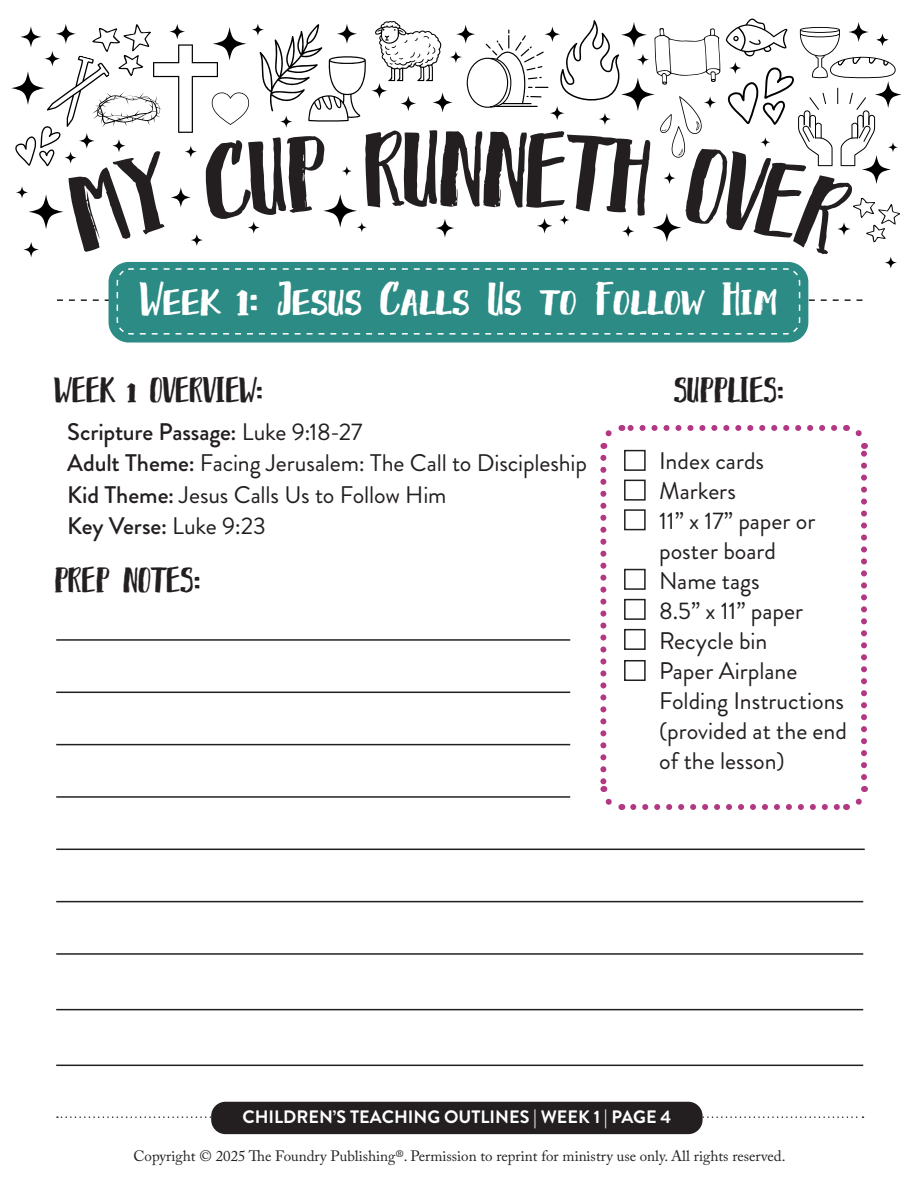
<style>
.page{position:relative;width:918px;height:1188px;background:#fff}
.page>*{position:absolute;margin:0;border:0;box-sizing:border-box;transform-origin:0 0}
.t1{font:81px "Bellatiez Caps";color:#231f20}
.Paragraph_Style_1{font:36px "Bellatiez Caps";color:#fff}
.t2{font:27px "Bellatiez Caps";color:#231f20}
.t3{font:24px/30px "Brandon Grotesque";color:#231f20}
.t4{font:500 24px "Brandon Grotesque";letter-spacing:-.01em;color:#231f20}
.t5{font:700 18px "Brandon Grotesque";color:#fff}
.t6{font:15px "Adobe Caslon Pro";color:#231f20}
.s1{font-weight:400}
.s2{font-weight:500}
</style>
<div class="page">
<svg style="left:57px;top:1116px;width:807px;height:2px"></svg>
<svg style="left:433px;top:92px;width:20px;height:21px"></svg>
<svg style="left:450px;top:51px;width:12px;height:12px"></svg>
<svg style="left:456px;top:25px;width:19px;height:19px"></svg>
<svg style="left:885px;top:256px;width:12px;height:13px"></svg>
<svg style="left:435px;top:219px;width:19px;height:19px"></svg>
<div style="left:109px;top:262px;width:699px;height:81px;background:#2c8b84;border-radius:20px"></div>
<svg style="left:57px;top:289px;width:806px;height:25px"></svg>
<svg style="left:116px;top:268px;width:685px;height:67px"></svg>
<svg style="left:633px;top:804px;width:207px;height:6px"></svg>
<svg style="left:600px;top:458px;width:22px;height:352px"></svg>
<svg style="left:846px;top:786px;width:22px;height:24px"></svg>
<svg style="left:845px;top:425px;width:22px;height:352px"></svg>
<svg style="left:600px;top:425px;width:234px;height:24px"></svg>
<hr style="left:56px;top:639px;width:514px;height:2px;background:#231f20">
<hr style="left:56px;top:692px;width:514px;height:1px;background:#231f20">
<hr style="left:56px;top:796px;width:514px;height:2px;background:#231f20">
<hr style="left:56px;top:744px;width:514px;height:1px;background:#231f20">
<hr style="left:56px;top:849px;width:809px;height:1px;background:#231f20">
<hr style="left:56px;top:901px;width:807px;height:1px;background:#231f20">
<hr style="left:56px;top:953px;width:807px;height:2px;background:#231f20">
<hr style="left:56px;top:1009px;width:807px;height:1px;background:#231f20">
<hr style="left:56px;top:1065px;width:807px;height:1px;background:#231f20">
<div style="left:624px;top:450px;width:22px;height:21px;border:2px solid #231f20"></div>
<div style="left:624px;top:480px;width:22px;height:21px;border:2px solid #231f20"></div>
<div style="left:624px;top:509px;width:22px;height:21px;border:2px solid #231f20"></div>
<div style="left:624px;top:569px;width:22px;height:21px;border:2px solid #231f20"></div>
<div style="left:624px;top:629px;width:22px;height:21px;border:2px solid #231f20"></div>
<div style="left:624px;top:599px;width:22px;height:21px;border:2px solid #231f20"></div>
<div style="left:624px;top:660px;width:22px;height:21px;border:2px solid #231f20"></div>
<div style="left:212px;top:1102px;width:490px;height:31px;background:#231f20;border-radius:14px"></div>
<div style="left:211px;top:1102px;width:492px;height:32px;border:2px solid #231f20;border-radius:14px"></div>
<svg style="left:15px;top:21px;width:427px;height:232px"></svg>
<svg style="left:467px;top:19px;width:434px;height:238px"></svg>
<p class="t1" style="left:438px;top:130px;width:47px">N</p>
<p class="Paragraph_Style_1" style="left:140px;top:282px;width:639px">Week 1: Jesus Calls Us to Follow Him</p>
<p class="t2" style="left:54px;top:377px;width:211px">WEEK 1 OVERVIEW:</p>
<p class="t2" style="left:674px;top:377px;width:112px">SUPPLIES:</p>
<p class="t4" style="left:67px;top:415px;width:297px">Scripture Passage: <span class="s1">Luke 9:18-27</span></p>
<p class="t3" style="left:67px;top:448px;width:521px"><span class="s2">Adult Theme:</span> Facing Jerusalem: The Call to Discipleship</p>
<p class="t3" style="left:67px;top:480px;width:381px"><span class="s2">Kid Theme:</span> Jesus Calls Us to Follow Him</p>
<p class="t4" style="left:67px;top:509px;width:200px">Key Verse: <span class="s1">Luke 9:23</span></p>
<p class="t2" style="left:54px;top:567px;width:148px">PREP NOTES:</p>
<p class="t3" style="left:659px;top:446px;width:106px">Index cards</p>
<p class="t3" style="left:659px;top:476px;width:78px">Markers</p>
<p class="t3" style="left:659px;top:506px;width:158px">11” x 17” paper or poster board</p>
<p class="t3" style="left:659px;top:566px;width:102px">Name tags</p>
<p class="t3" style="left:659px;top:596px;width:146px">8.5” x 11” paper</p>
<p class="t3" style="left:659px;top:626px;width:110px">Recycle bin</p>
<p class="t3" style="left:659px;top:656px;width:186px">Paper Airplane<br>Folding Instructions</p>
<p class="t3" style="left:659px;top:716px;width:189px">(provided at the end of the lesson)</p>
<p class="t5" style="left:242px;top:1105px;width:430px">CHILDREN’S TEACHING OUTLINES | WEEK 1 | PAGE 4</p>
<p class="t6" style="left:133px;top:1147px;width:654px">Copyright © 2025 The Foundry Publishing®. Permission to reprint for ministry use only. All rights reserved.</p>
</div>
